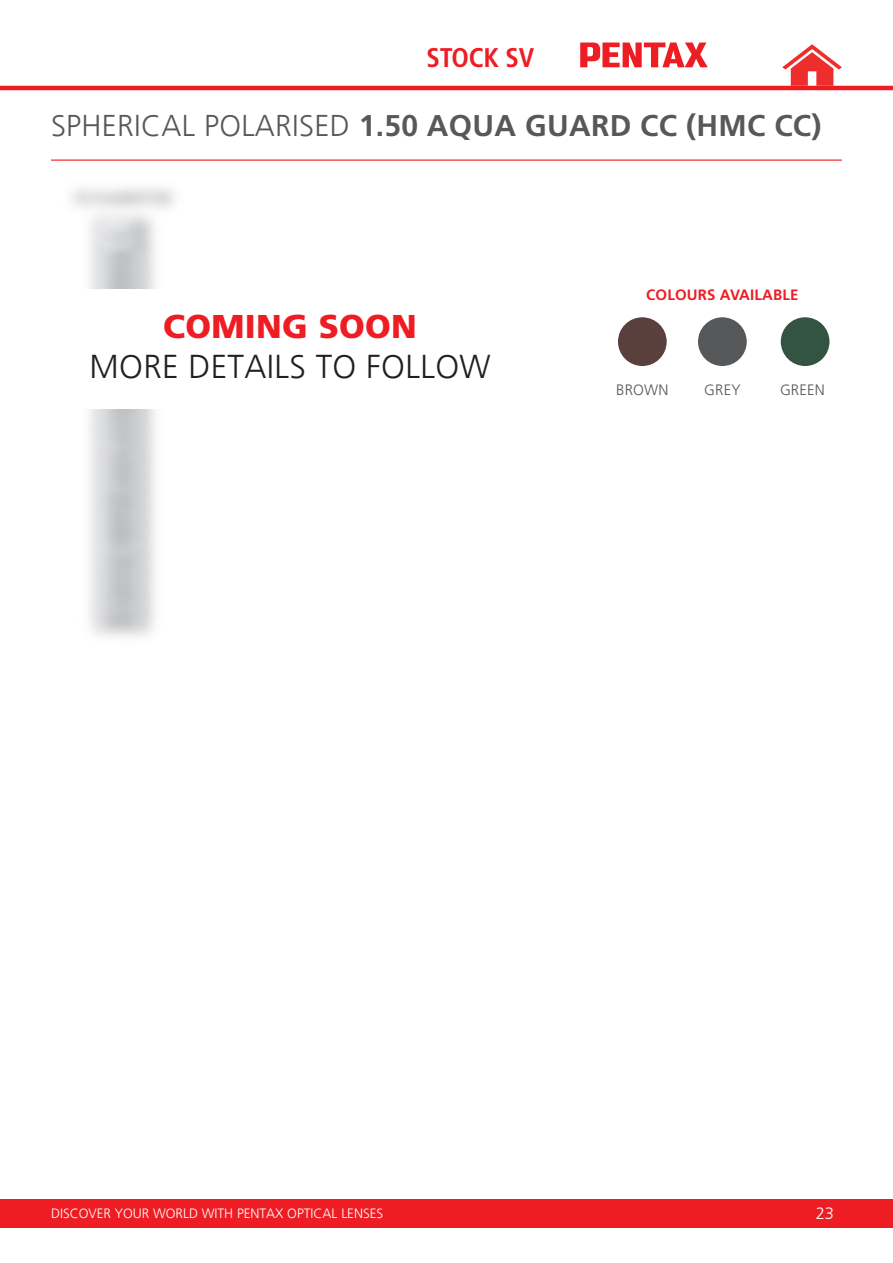
<style>
.page{position:relative;width:893px;height:1263px;background:#fff}
.page>*{position:absolute;margin:0;border:0;box-sizing:border-box;transform-origin:0 0}
.t1{font:300 33px "Frutiger LT";letter-spacing:.01em;color:#231f20}
.t2{font:900 33px "Frutiger LT Std";letter-spacing:.01em;color:#ee1d23}
.t3{font:700 30px "Frutiger LT Std";letter-spacing:.01em;color:#57585a}
.t4{font:700 condensed 27px "Frutiger LT Std";letter-spacing:-.01em;color:#ee1d23}
.t5{font:300 16.5px "Frutiger LT";color:#fff}
.t6{font:700 15px "Frutiger LT Std";letter-spacing:.01em;color:#ee1d23}
.t7{font:300 15px "Frutiger LT";letter-spacing:.01em;color:#57585a}
.t8{font:300 13.5px "Frutiger LT";color:#fff}
.s1{font-family:"Frutiger LT";font-weight:300}
</style>
<div class="page">
<div style="left:0;top:1199px;width:893px;height:28px;background:#ee1d23"></div>
<svg style="left:580px;top:43px;width:128px;height:24px"></svg>
<hr style="left:0;top:86px;width:893px;height:4px;background:#ee1d23">
<svg style="left:782px;top:44px;width:60px;height:42px"></svg>
<hr style="left:51px;top:160px;width:791px;height:1px;background:#ee1d23">
<div style="left:618px;top:317px;width:49px;height:49px;background:#5a403d;border-radius:50%"></div>
<div style="left:698px;top:317px;width:49px;height:49px;background:#57585a;border-radius:50%"></div>
<div style="left:781px;top:317px;width:48px;height:49px;background:#335440;border-radius:50%"></div>
<h3 class="t4" style="left:427px;top:42px;width:109px">STOCK SV</h3>
<h2 class="t3" style="left:51px;top:108px;width:772px"><span class="s1">SPHERICAL POLARISED</span> 1.50 AQUA GUARD CC (HMC CC)</h2>
<h1 class="t2" style="left:163px;top:307px;width:255px">COMING SOON</h1>
<h1 class="t1" style="left:90px;top:348px;width:403px">MORE DETAILS TO FOLLOW</h1>
<p class="t6" style="left:646px;top:286px;width:154px">COLOURS AVAILABLE</p>
<p class="t7" style="left:616px;top:381px;width:54px">BROWN</p>
<p class="t7" style="left:704px;top:381px;width:38px">GREY</p>
<p class="t7" style="left:780px;top:381px;width:46px">GREEN</p>
<p class="t8" style="left:51px;top:1206px;width:334px">DISCOVER YOUR WORLD WITH PENTAX OPTICAL LENSES</p>
<p class="t5" style="left:816px;top:1204px;width:20px">23</p>
</div>
